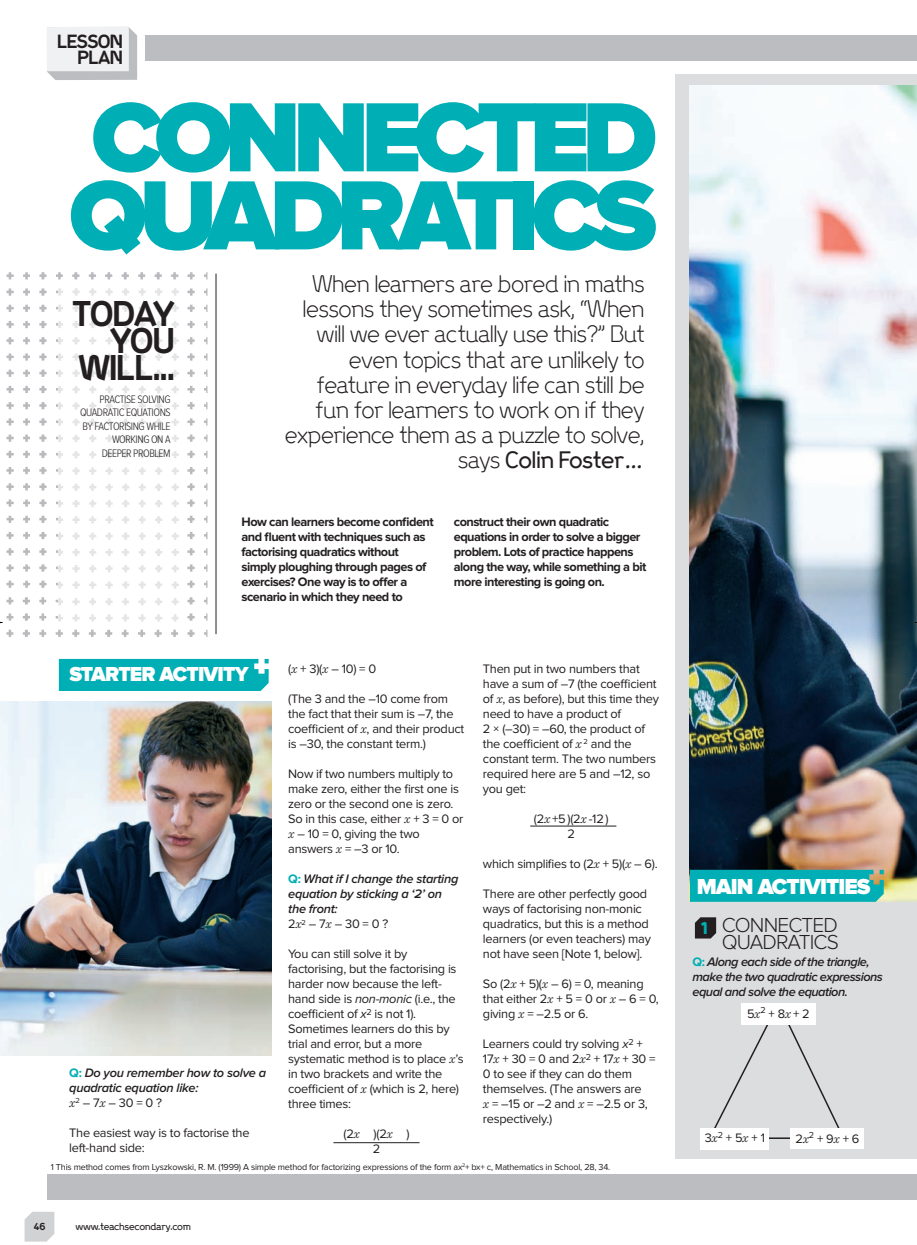
<style>
.page{position:relative;width:917px;height:1245px;background:#fff}
.page>*{position:absolute;margin:0;border:0;box-sizing:border-box;transform-origin:0 0}
.t1{font:900 102px/78px "Proxima Nova";letter-spacing:-.08em;color:#00afb5}
.t2{font:700 31.5px/27px "Progress";letter-spacing:-.04em;color:#231f20;text-align:right}
.t3{font:900 22.5px "Proxima Nova";letter-spacing:-.04em;color:#fff}
.t4{font:300 21px/25.2px "Progress";letter-spacing:-.03em;color:#231f20;text-align:right}
.t5{font:300 21px/16.5px "Proxima Nova";letter-spacing:-.04em;color:#231f20}
.t6{font:900 21px "Proxima Nova";letter-spacing:-.04em;color:#fff}
.t7{font:700 16.8px/16.5px "Progress";letter-spacing:-.045em;color:#231f20;text-align:right}
.t8{font:900 15px "Progress";color:#00afb5}
.t9{font:12.75px/15px "Proxima Nova";letter-spacing:-.02em;color:#231f20}
.t10{font:700 12.75px/15px "Proxima Nova";letter-spacing:-.04em;color:#231f20}
.t11{font:italic 600 12.75px/15px "Proxima Nova";letter-spacing:-.02em;color:#231f20}
.t12{font:italic 600 12.75px/15px "Proxima Nova";letter-spacing:-.04em;color:#231f20}
.t13{font:300 11.25px/13.5px "Proxima Nova Cond";letter-spacing:-.04em;color:#231f20;text-align:right}
.t14{font:9px "Proxima Nova";letter-spacing:-.02em;color:#231f20}
.t15{font:500 9px "Progress";letter-spacing:-.035em;color:#231f20}
.t16{font:700 9px "Progress";color:#231f20}
.s1{font-weight:500}
.s2{font-family:"Arno Pro";font-weight:700;font-style:italic}
.s3{font-weight:700;font-style:normal;color:#00afb5}
.s4{font-family:"Sentinel";font-weight:300}
.s5{font-weight:400;font-style:normal}
.s6{font-family:"Sentinel";font-weight:300;font-style:italic}
.s7{font-style:italic}
</style>
<div class="page">
<div style="left:675px;top:74px;width:242px;height:1084px;background:#dcdddf"></div>
<img style="left:6px;top:272px;width:201px;height:365px">
<img style="left:58px;top:289px;width:125px;height:333px">
<hr style="left:216px;top:274px;width:1px;height:360px;background:#231f20">
<svg style="left:25px;top:1212px;width:29px;height:29px"></svg>
<svg style="left:47px;top:27px;width:90px;height:53px"></svg>
<div style="left:47px;top:1174px;width:870px;height:26px;background:#bcbdc0"></div>
<div style="left:59px;top:659px;width:210px;height:32px;background:#00afb5"></div>
<svg style="left:695px;top:917px;width:21px;height:21px"></svg>
<div style="left:145px;top:35px;width:772px;height:25px;background:#bcbdc0"></div>
<img style="left:689px;top:86px;width:228px;height:815px">
<img style="left:0;top:701px;width:271px;height:355px">
<svg style="left:714px;top:1024px;width:61px;height:116px"></svg>
<svg style="left:784px;top:1024px;width:56px;height:104px"></svg>
<div style="left:741px;top:1003px;width:75px;height:21px;background:#fff"></div>
<hr style="left:765px;top:1137px;width:28px;height:2px;background:#231f20">
<div style="left:700px;top:1128px;width:68px;height:21px;background:#fff"></div>
<div style="left:790px;top:1128px;width:73px;height:21px;background:#fff"></div>
<div style="left:690px;top:870px;width:193px;height:32px;background:#00afb5"></div>
<hr style="left:530px;top:826px;width:86px;height:1px;background:#231f20">
<hr style="left:333px;top:1142px;width:86px;height:1px;background:#231f20">
<svg style="left:914px;top:614px;width:3px;height:16px"></svg>
<h3 class="t7" style="left:57px;top:35px;width:67px">LESSON<br>PLAN</h3>
<h1 class="t1" style="left:69px;top:103px;width:589px">CONNECTED<br>QUADRATICS</h1>
<h2 class="t2" style="left:71px;top:304px;width:105px">TODAY<br>YOU<br>WILL...</h2>
<p class="t13" style="left:80px;top:393px;width:92px">PRACTISE SOLVING<br>QUADRATIC EQUATIONS<br>BY FACTORISING WHILE<br>WORKING ON A<br>DEEPER PROBLEM</p>
<p class="t4" style="left:285px;top:273px;width:361px">When learners are bored in maths lessons they sometimes ask, “When will we ever actually use this?” But even topics that are unlikely to feature in everyday life can still be fun for learners to work on if they experience them as a puzzle to solve, says <span class="s1">Colin Foster</span><span class="s2">…</span></p>
<p class="t10" style="left:241px;top:515px;width:194px">How can learners become confident and fluent with techniques such as factorising quadratics without simply ploughing through pages of exercises? One way is to offer a scenario in which they need to</p>
<p class="t10" style="left:454px;top:515px;width:194px">construct their own quadratic equations in order to solve a bigger problem. Lots of practice happens along the way, while something a bit more interesting is going on.</p>
<h3 class="t6" style="left:69px;top:667px;width:181px">STARTER ACTIVITY</h3>
<p class="t11" style="left:69px;top:1066px;width:198px"><span class="s3">Q:</span> Do you remember how to solve a quadratic equation like:<br><span class="s4">x</span><sup>2</sup> <span class="s5">– 7</span><span class="s4">x</span> <span class="s5">– 30 = 0 ?</span></p>
<p class="t9" style="left:69px;top:1126px;width:182px">The easiest way is to factorise the left-hand side:</p>
<p class="t9" style="left:288px;top:663px;width:90px">(<span class="s6">x</span> + 3)(<span class="s6">x</span> – 10) = 0</p>
<p class="t9" style="left:288px;top:693px;width:178px">(The 3 and the –10 come from the fact that their sum is –7, the coefficient of <span class="s6">x</span>, and their product is –30, the constant term.)</p>
<p class="t9" style="left:288px;top:768px;width:177px">Now if two numbers multiply to make zero, either the first one is zero or the second one is zero.<br>So in this case, either <span class="s6">x</span> + 3 = 0 or <span class="s6">x</span> – 10 = 0, giving the two answers <span class="s6">x</span> = –3 or 10.</p>
<p class="t11" style="left:288px;top:872px;width:172px"><span class="s3">Q:</span> What if I change the starting equation by sticking a ‘2’ on the front:<br><span class="s5">2</span><span class="s4">x</span><sup>2</sup> <span class="s5">– 7</span><span class="s4">x</span> <span class="s5">– 30 = 0 ?</span></p>
<p class="t9" style="left:288px;top:948px;width:177px">You can still solve it by factorising, but the factorising is harder now because the left&shy;hand side is <span class="s7">non-monic</span> (i.e., the coefficient of <span class="s7">x</span><sup>2</sup> is not 1).<br>Sometimes learners do this by trial and error, but a more systematic method is to place <span class="s6">x</span>’s in two brackets and write the coefficient of <span class="s6">x</span> (which is 2, here) three times:</p>
<p class="t9" style="left:343px;top:1128px;width:68px;text-align:center">(2<span class="s6">x</span> )(2<span class="s6">x</span> )<br>2</p>
<p class="t9" style="left:483px;top:663px;width:178px">Then put in two numbers that have a sum of –7 (the coefficient of <span class="s6">x</span>, as before), but this time they need to have a product of<br>2 × (–30) = –60, the product of the coefficient of <span class="s6">x</span> <sup>2</sup> and the constant term. The two numbers required here are 5 and –12, so you get:</p>
<p class="t9" style="left:534px;top:813px;width:76px;text-align:center">(2<span class="s6">x</span> +5 )(2<span class="s6">x</span> -12 )<br>2</p>
<p class="t9" style="left:483px;top:858px;width:176px">which simplifies to (2<span class="s6">x</span> + 5)(<span class="s6">x</span> – 6).</p>
<p class="t9" style="left:483px;top:888px;width:169px">There are other perfectly good ways of factorising non-monic quadratics, but this is a method learners (or even teachers) may not have seen [Note 1, below].</p>
<p class="t9" style="left:483px;top:978px;width:177px">So (2<span class="s6">x</span> + 5)(<span class="s6">x</span> – 6) = 0, meaning that either 2<span class="s6">x</span> + 5 = 0 or <span class="s6">x</span> – 6 = 0, giving <span class="s6">x</span> = –2.5 or 6.</p>
<p class="t9" style="left:483px;top:1038px;width:174px">Learners could try solving <span class="s7">x</span><sup>2</sup> +<br>17<span class="s6">x</span> + 30 = 0 and 2<span class="s6">x</span><sup>2</sup> + 17<span class="s6">x</span> + 30 =<br>0 to see if they can do them themselves. (The answers are<br><span class="s6">x</span> = –15 or –2 and <span class="s6">x</span> = –2.5 or 3, respectively.)</p>
<p class="t14" style="left:51px;top:1164px;width:561px">1 This method comes from Lyszkowski, R. M. (1999) A simple method for factorizing expressions of the form ax<sup>2</sup>+ bx+ c, Mathematics in School, 28, 34.</p>
<p class="t16" style="left:34px;top:1223px;width:13px">46</p>
<p class="t15" style="left:76px;top:1223px;width:117px">www.teachsecondary.com</p>
<h3 class="t3" style="left:696px;top:878px;width:175px">MAIN ACTIVITIES</h3>
<p class="t8" style="left:700px;top:922px;width:9px">1</p>
<h3 class="t5" style="left:721px;top:918px;width:119px">CONNECTED<br>QUADRATICS</h3>
<p class="t12" style="left:692px;top:955px;width:192px"><span class="s3">Q:</span> Along each side of the triangle, make the two quadratic expressions equal and solve the equation.</p>
<p class="t9" style="left:747px;top:1007px;width:64px">5<span class="s6">x</span><sup>2</sup> + 8<span class="s6">x</span> + 2</p>
<p class="t9" style="left:704px;top:1132px;width:62px">3<span class="s6">x</span><sup>2</sup> + 5<span class="s6">x</span> + 1</p>
<p class="t9" style="left:795px;top:1132px;width:65px">2<span class="s6">x</span><sup>2</sup> + 9<span class="s6">x</span> + 6</p>
</div>
